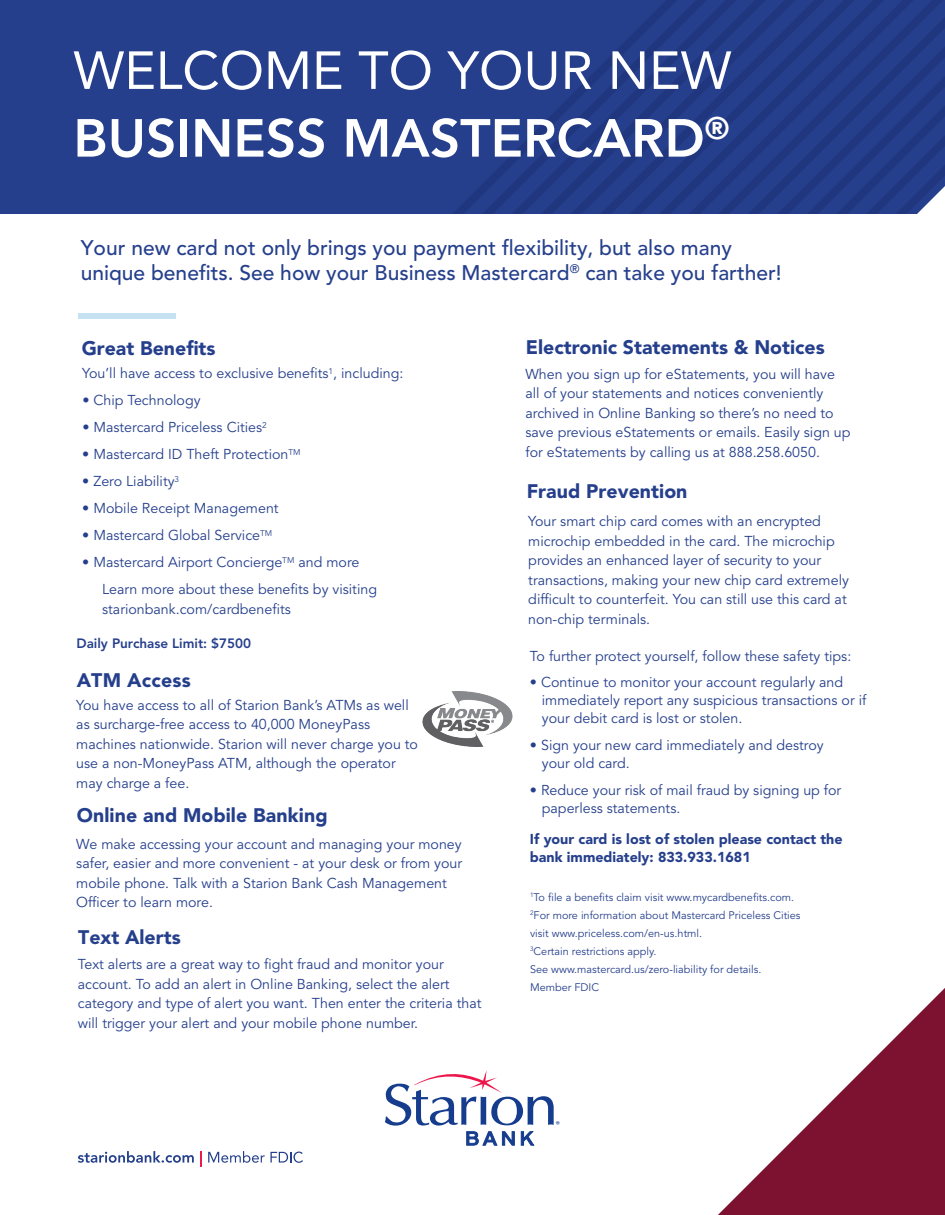
<style>
.page{position:relative;width:945px;height:1215px;background:#fff}
.page>*{position:absolute;margin:0;border:0;box-sizing:border-box;transform-origin:0 0}
.t1{font:800 53.1px "Avenir LT Std";color:#fff}
.t2{font:53.1px "Avenir LT Std";color:#fff}
.t3{font:500 21px/25.2px "Avenir LT Std";color:#253f8c}
.t4{font:900 19.5px "Avenir LT Std";color:#253f8c}
.t5{font:14.25px/19.5px "Avenir LT Std";color:#253f8c}
.t6{font:900 14.25px/18px "Avenir LT Std";color:#253f8c}
.t7{font:800 13.5px "Avenir LT Std";color:#253f8c}
.t8{font:10.95px/18px "Avenir LT Std";color:#253f8c}
.t9{font:10.05px "Myriad Pro";color:#153c8d}
</style>
<div class="page">
<div style="left:78px;top:313px;width:98px;height:6px;background:#c6e2f2"></div>
<div style="left:0;top:0;width:452px;height:214px;background:#253f8c"></div>
<div style="left:452px;top:0;width:30px;height:214px;background:#253f8c"></div>
<svg style="left:482px;top:0;width:30px;height:214px;background:#243e8a"></svg>
<svg style="left:512px;top:0;width:29px;height:214px;background:#243d89"></svg>
<svg style="left:541px;top:0;width:30px;height:214px;background:#233d89"></svg>
<svg style="left:571px;top:0;width:29px;height:214px;background:#233c88"></svg>
<svg style="left:600px;top:0;width:30px;height:214px;background:#233c87"></svg>
<svg style="left:630px;top:0;width:29px;height:214px;background:#233b87"></svg>
<svg style="left:659px;top:0;width:30px;height:214px;background:#233b86"></svg>
<svg style="left:689px;top:0;width:29px;height:214px;background:#233b86"></svg>
<svg style="left:718px;top:0;width:227px;height:214px;background:#233b86"></svg>
<svg style="left:748px;top:9px;width:197px;height:205px;background:#253d87"></svg>
<svg style="left:385px;top:1071px;width:169px;height:55px"></svg>
<svg style="left:467px;top:1132px;width:47px;height:13px"></svg>
<svg style="left:521px;top:1132px;width:13px;height:13px"></svg>
<svg style="left:718px;top:988px;width:227px;height:227px"></svg>
<svg style="left:78px;top:1151px;width:116px;height:12px"></svg>
<svg style="left:200px;top:1151px;width:1px;height:15px"></svg>
<svg style="left:208px;top:1151px;width:95px;height:12px"></svg>
<img style="left:423px;top:692px;width:90px;height:54px">
<h1 class="t2" style="left:73px;top:40px;width:660px">WELCOME TO YOUR NEW</h1>
<h1 class="t1" style="left:73px;top:107px;width:658px">BUSINESS MASTERCARD<sup>®</sup></h1>
<h2 class="t3" style="left:81px;top:236px;width:703px">Your new card not only brings you payment flexibility, but also many unique benefits. See how your Business Mastercard<sup>®</sup> can take you farther!</h2>
<h3 class="t4" style="left:82px;top:337px;width:135px">Great Benefits</h3>
<p class="t5" style="left:82px;top:364px;width:323px">You’ll have access to exclusive benefits<sup>1</sup>, including:</p>
<p class="t5" style="left:82px;top:391px;width:120px">• Chip Technology</p>
<p class="t5" style="left:82px;top:418px;width:186px">• Mastercard Priceless Cities<sup>2</sup></p>
<p class="t5" style="left:82px;top:445px;width:220px">• Mastercard ID Theft Protection<sup>TM</sup></p>
<p class="t5" style="left:82px;top:472px;width:98px">• Zero Liability<sup>3</sup></p>
<p class="t5" style="left:82px;top:499px;width:198px">• Mobile Receipt Management</p>
<p class="t5" style="left:82px;top:526px;width:192px">• Mastercard Global Service<sup>TM</sup></p>
<p class="t5" style="left:102px;top:549px;width:276px;line-height:27px;text-indent:-20px">• Mastercard Airport Concierge<sup>TM</sup> and more<br>Learn more about these benefits by visiting</p>
<p class="t5" style="left:102px;top:600px;width:190px">starionbank.com/cardbenefits</p>
<p class="t7" style="left:76px;top:635px;width:176px">Daily Purchase Limit: $7500</p>
<h3 class="t4" style="left:77px;top:668px;width:116px">ATM Access</h3>
<p class="t5" style="left:76px;top:695px;width:343px">You have access to all of Starion Bank’s ATMs as well as surcharge-free access to 40,000 MoneyPass machines nationwide. Starion will never charge you to use a non-MoneyPass ATM, although the operator may charge a fee.</p>
<h3 class="t4" style="left:77px;top:803px;width:253px">Online and Mobile Banking</h3>
<p class="t5" style="left:76px;top:834px;width:387px">We make accessing your account and managing your money safer, easier and more convenient - at your desk or from your mobile phone. Talk with a Starion Bank Cash Management Officer to learn more.</p>
<h3 class="t4" style="left:78px;top:926px;width:104px">Text Alerts</h3>
<p class="t5" style="left:78px;top:955px;width:405px">Text alerts are a great way to fight fraud and monitor your account. To add an alert in Online Banking, select the alert category and type of alert you want. Then enter the criteria that will trigger your alert and your mobile phone number.</p>
<h3 class="t4" style="left:526px;top:335px;width:300px">Electronic Statements &amp; Notices</h3>
<p class="t5" style="left:525px;top:365px;width:327px">When you sign up for eStatements, you will have all of your statements and notices conveniently archived in Online Banking so there’s no need to save previous eStatements or emails. Easily sign up for eStatements by calling us at 888.258.6050.</p>
<h3 class="t4" style="left:527px;top:480px;width:162px">Fraud Prevention</h3>
<p class="t5" style="left:528px;top:512px;width:322px">Your smart chip card comes with an encrypted microchip embedded in the card. The microchip provides an enhanced layer of security to your transactions, making your new chip card extremely difficult to counterfeit. You can still use this card at non-chip terminals.</p>
<p class="t5" style="left:530px;top:647px;width:323px">To further protect yourself, follow these safety tips:</p>
<p class="t5" style="left:542px;top:673px;width:326px;line-height:18px;text-indent:-12px">• Continue to monitor your account regularly and immediately report any suspicious transactions or if your debit card is lost or stolen.</p>
<p class="t5" style="left:542px;top:736px;width:283px;line-height:18px;text-indent:-12px">• Sign your new card immediately and destroy your old card.</p>
<p class="t5" style="left:542px;top:781px;width:301px;line-height:18px;text-indent:-12px">• Reduce your risk of mail fraud by signing up for paperless statements.</p>
<p class="t6" style="left:530px;top:830px;width:314px">If your card is lost of stolen please contact the bank immediately: 833.933.1681</p>
<p class="t8" style="left:530px;top:889px;width:272px"><sup>1</sup>To file a benefits claim visit www.mycardbenefits.com.<br><sup>2</sup>For more information about Mastercard Priceless Cities visit www.priceless.com/en-us.html.<br><sup>3</sup>Certain restrictions apply.<br>See www.mastercard.us/zero-liability for details.<br>Member FDIC</p>
<p class="t9" style="left:556px;top:1119px;width:6px">®</p>
</div>
